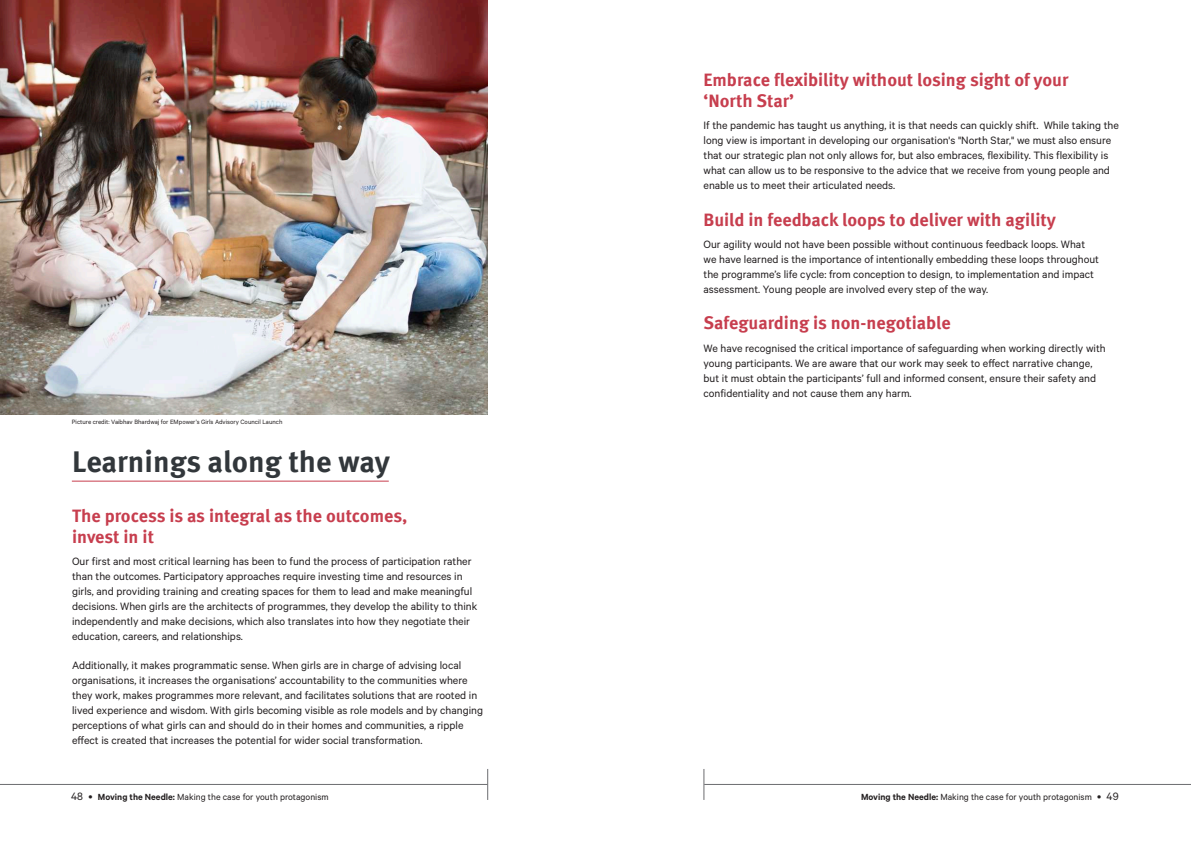
<style>
.page{position:relative;width:1191px;height:842px;background:#fff}
.page>*{position:absolute;margin:0;border:0;box-sizing:border-box;transform-origin:0 0}
.t1{font:700 30px "Meta Pro";color:#32373b}
.t2{font:700 18px/21px "Meta Pro";color:#c73e4e}
.t3{font:12px/15px "Calibre";color:#231f20}
.t4{font:10px "Calibre";color:#231f20}
.t5{font:7px "Calibre";color:#231f20}
.s1{font-size:12px}
.s2{font-weight:600}
</style>
<div class="page">
<img style="left:0;top:0;width:487px;height:415px">
<hr style="left:72px;top:481px;width:317px;height:1px;background:#c73e4e">
<hr style="left:0;top:784px;width:487px;height:1px;background:#6c6d70">
<hr style="left:487px;top:769px;width:1px;height:31px;background:#6c6d70">
<hr style="left:703px;top:769px;width:1px;height:31px;background:#6c6d70">
<hr style="left:704px;top:784px;width:487px;height:1px;background:#6c6d70">
<p class="t5" style="left:72px;top:418px;width:212px">Picture credit: Vaibhav Bhardwaj for EMpower’s Girls Advisory Council Launch</p>
<h1 class="t1" style="left:72px;top:438px;width:319px">Learnings along the way</h1>
<h2 class="t2" style="left:72px;top:504px;width:337px">The process is as integral as the outcomes, invest in it</h2>
<p class="t3" style="left:72px;top:553px;width:407px">Our first and most critical learning has been to fund the process of participation rather than the outcomes. Participatory approaches require investing time and resources in girls, and providing training and creating spaces for them to lead and make meaningful decisions. When girls are the architects of programmes, they develop the ability to think independently and make decisions, which also translates into how they negotiate their education, careers, and relationships.</p>
<p class="t3" style="left:72px;top:658px;width:412px">Additionally, it makes programmatic sense. When girls are in charge of advising local organisations, it increases the organisations’ accountability to the communities where they work, makes programmes more relevant, and facilitates solutions that are rooted in lived experience and wisdom. With girls becoming visible as role models and by changing perceptions of what girls can and should do in their homes and communities, a ripple effect is created that increases the potential for wider social transformation.</p>
<h2 class="t2" style="left:703px;top:68px;width:366px">Embrace flexibility without losing sight of your ‘North Star’</h2>
<p class="t3" style="left:703px;top:117px;width:417px">If the pandemic has taught us anything, it is that needs can quickly shift. While taking the long view is important in developing our organisation's "North Star," we must also ensure that our strategic plan not only allows for, but also embraces, flexibility. This flexibility is what can allow us to be responsive to the advice that we receive from young people and enable us to meet their articulated needs.</p>
<h2 class="t2" style="left:703px;top:208px;width:354px">Build in feedback loops to deliver with agility</h2>
<p class="t3" style="left:703px;top:236px;width:397px">Our agility would not have been possible without continuous feedback loops. What we have learned is the importance of intentionally embedding these loops throughout the programme’s life cycle: from conception to design, to implementation and impact assessment. Young people are involved every step of the way.</p>
<h2 class="t2" style="left:703px;top:311px;width:249px">Safeguarding is non-negotiable</h2>
<p class="t3" style="left:703px;top:340px;width:404px">We have recognised the critical importance of safeguarding when working directly with young participants. We are aware that our work may seek to effect narrative change, but it must obtain the participants’ full and informed consent, ensure their safety and confidentiality and not cause them any harm.</p>
<p class="t4" style="left:71px;top:791px;width:259px"><span class="s1">48 •</span> <span class="s2">Moving the Needle:</span> Making the case for youth protagonism</p>
<p class="t4" style="left:861px;top:791px;width:259px"><span class="s2">Moving the Needle:</span> Making the case for youth protagonism <span class="s1">• 49</span></p>
</div>
